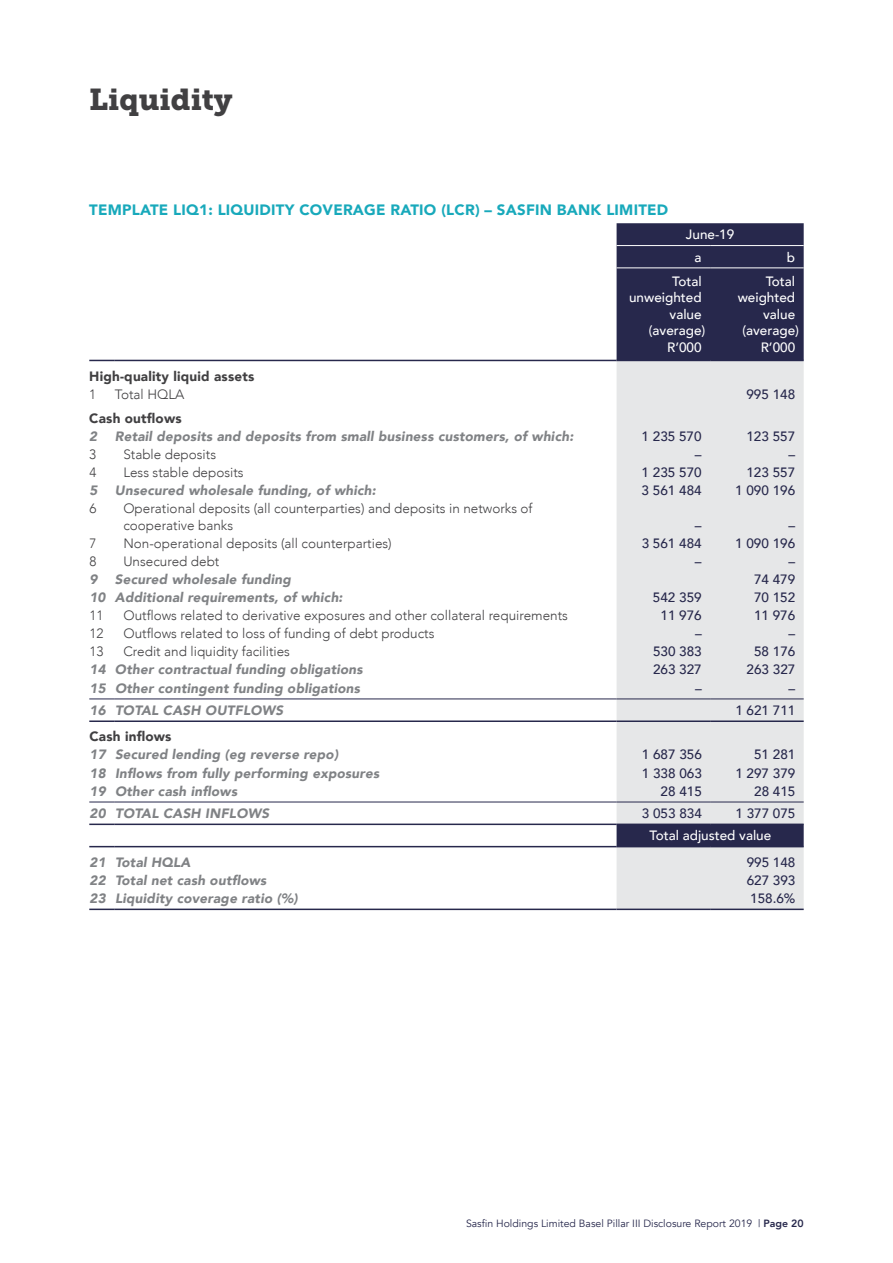
<style>
.page{position:relative;width:893px;height:1263px;background:#fff}
.page>*{position:absolute;margin:0;border:0;box-sizing:border-box;transform-origin:0 0}
.t1{font:30px "Museo Slab 900";color:#414042}
.t2{font:900 15px "Avenir";letter-spacing:.015em;color:#18a9bb}
.t3{font:italic 900 13.5px "Avenir";letter-spacing:.015em;color:#808285}
.t4{font:300 13.5px/16.5px "Avenir";color:#414042}
.t5{font:500 13.5px "Avenir";color:#27284c}
.t6{font:500 13.5px/16.5px "Avenir";color:#fff;text-align:right}
.t7{font:900 13.5px "Avenir";letter-spacing:.015em;color:#414042}
.t8{font:10.5px "Avenir";color:#27284c}
.s1{font-weight:800}
</style>
<div class="page">
<div style="left:617px;top:223px;width:187px;height:137px;background:#27284c"></div>
<div style="left:617px;top:361px;width:187px;height:547px;background:#e6e7e8"></div>
<svg style="left:89px;top:698px;width:26px;height:1px"></svg>
<hr style="left:115px;top:698px;width:502px;height:1px;background:#27284c">
<hr style="left:617px;top:698px;width:93px;height:1px;background:#27284c">
<hr style="left:710px;top:698px;width:94px;height:1px;background:#27284c">
<hr style="left:89px;top:720px;width:26px;height:2px;background:#27284c">
<hr style="left:115px;top:720px;width:502px;height:2px;background:#27284c">
<hr style="left:617px;top:720px;width:93px;height:2px;background:#27284c">
<hr style="left:710px;top:720px;width:94px;height:2px;background:#27284c">
<hr style="left:89px;top:823px;width:26px;height:2px;background:#27284c">
<hr style="left:115px;top:823px;width:502px;height:2px;background:#27284c">
<hr style="left:617px;top:823px;width:93px;height:2px;background:#27284c">
<hr style="left:710px;top:823px;width:94px;height:2px;background:#27284c">
<hr style="left:89px;top:908px;width:26px;height:2px;background:#27284c">
<hr style="left:115px;top:908px;width:502px;height:2px;background:#27284c">
<hr style="left:617px;top:908px;width:93px;height:2px;background:#27284c">
<hr style="left:710px;top:908px;width:94px;height:2px;background:#27284c">
<hr style="left:617px;top:267px;width:93px;height:1px;background:#fff">
<hr style="left:710px;top:267px;width:94px;height:1px;background:#fff">
<svg style="left:89px;top:360px;width:26px;height:1px"></svg>
<hr style="left:115px;top:360px;width:502px;height:1px;background:#27284c">
<hr style="left:617px;top:360px;width:93px;height:1px;background:#27284c">
<hr style="left:710px;top:360px;width:94px;height:1px;background:#27284c">
<svg style="left:89px;top:846px;width:26px;height:1px"></svg>
<hr style="left:115px;top:846px;width:502px;height:1px;background:#27284c">
<hr style="left:617px;top:846px;width:93px;height:1px;background:#27284c">
<hr style="left:710px;top:846px;width:94px;height:1px;background:#27284c">
<svg style="left:89px;top:802px;width:26px;height:1px"></svg>
<hr style="left:115px;top:802px;width:502px;height:1px;background:#27284c">
<hr style="left:617px;top:802px;width:93px;height:1px;background:#27284c">
<hr style="left:710px;top:802px;width:94px;height:1px;background:#27284c">
<hr style="left:617px;top:245px;width:93px;height:1px;background:#fff">
<hr style="left:710px;top:245px;width:94px;height:1px;background:#fff">
<h1 class="t1" style="left:89px;top:82px;width:145px">Liquidity</h1>
<p class="t2" style="left:89px;top:197px;width:580px">TEMPLATE LIQ1: LIQUIDITY COVERAGE RATIO (LCR) – SASFIN BANK LIMITED</p>
<p class="t6" style="left:695px;top:223px;width:41px;line-height:22.4px;text-align:left;text-indent:-9px">June-19 a</p>
<p class="t6" style="left:787px;top:248px;width:10px">b</p>
<p class="t6" style="left:629px;top:272px;width:78px">Total unweighted value (average)<br>R’000</p>
<p class="t6" style="left:738px;top:272px;width:63px">Total weighted value (average)<br>R’000</p>
<p class="t7" style="left:89px;top:364px;width:167px">High-quality liquid assets</p>
<p class="t4" style="left:89px;top:386px;width:9px">1</p>
<p class="t4" style="left:115px;top:386px;width:71px">Total HQLA</p>
<p class="t5" style="left:746px;top:382px;width:50px">995 148</p>
<p class="t7" style="left:89px;top:407px;width:94px">Cash outflows</p>
<p class="t3" style="left:89px;top:425px;width:9px">2</p>
<p class="t3" style="left:115px;top:425px;width:460px">Retail deposits and deposits from small business customers, of which:</p>
<p class="t5" style="left:642px;top:425px;width:62px">1 235 570</p>
<p class="t5" style="left:746px;top:425px;width:50px">123 557</p>
<p class="t4" style="left:89px;top:446px;width:9px">3</p>
<p class="t4" style="left:123px;top:446px;width:94px">Stable deposits</p>
<p class="t5" style="left:695px;top:443px;width:8px">–</p>
<p class="t5" style="left:788px;top:443px;width:8px">–</p>
<p class="t4" style="left:89px;top:464px;width:9px">4</p>
<p class="t4" style="left:123px;top:464px;width:122px">Less stable deposits</p>
<p class="t5" style="left:642px;top:461px;width:62px">1 235 570</p>
<p class="t5" style="left:746px;top:461px;width:50px">123 557</p>
<p class="t3" style="left:89px;top:479px;width:9px">5</p>
<p class="t3" style="left:115px;top:479px;width:262px">Unsecured wholesale funding, of which:</p>
<p class="t5" style="left:642px;top:479px;width:62px">3 561 484</p>
<p class="t5" style="left:735px;top:479px;width:62px">1 090 196</p>
<p class="t4" style="left:89px;top:500px;width:9px">6</p>
<p class="t4" style="left:123px;top:500px;width:411px">Operational deposits (all counterparties) and deposits in networks of cooperative banks</p>
<p class="t5" style="left:695px;top:514px;width:8px">–</p>
<p class="t5" style="left:788px;top:514px;width:8px">–</p>
<p class="t4" style="left:89px;top:535px;width:9px">7</p>
<p class="t4" style="left:123px;top:535px;width:270px">Non-operational deposits (all counterparties)</p>
<p class="t5" style="left:642px;top:532px;width:62px">3 561 484</p>
<p class="t5" style="left:735px;top:532px;width:62px">1 090 196</p>
<p class="t4" style="left:89px;top:553px;width:9px">8</p>
<p class="t4" style="left:123px;top:553px;width:98px">Unsecured debt</p>
<p class="t5" style="left:695px;top:550px;width:8px">–</p>
<p class="t5" style="left:788px;top:550px;width:8px">–</p>
<p class="t3" style="left:89px;top:568px;width:9px">9</p>
<p class="t3" style="left:115px;top:568px;width:178px">Secured wholesale funding</p>
<p class="t5" style="left:754px;top:568px;width:43px">74 479</p>
<p class="t3" style="left:89px;top:586px;width:255px">10 Additional requirements, of which:</p>
<p class="t5" style="left:653px;top:586px;width:50px">542 359</p>
<p class="t5" style="left:754px;top:586px;width:43px">70 152</p>
<p class="t4" style="left:89px;top:607px;width:16px">11</p>
<p class="t4" style="left:123px;top:607px;width:446px">Outflows related to derivative exposures and other collateral requirements</p>
<p class="t5" style="left:660px;top:604px;width:43px">11 976</p>
<p class="t5" style="left:754px;top:604px;width:43px">11 976</p>
<p class="t4" style="left:89px;top:625px;width:16px">12</p>
<p class="t4" style="left:123px;top:625px;width:312px">Outflows related to loss of funding of debt products</p>
<p class="t5" style="left:695px;top:622px;width:8px">–</p>
<p class="t5" style="left:789px;top:622px;width:8px">–</p>
<p class="t4" style="left:89px;top:643px;width:16px">13</p>
<p class="t4" style="left:123px;top:643px;width:168px">Credit and liquidity facilities</p>
<p class="t5" style="left:653px;top:640px;width:50px">530 383</p>
<p class="t5" style="left:754px;top:640px;width:43px">58 176</p>
<p class="t3" style="left:89px;top:659px;width:275px">14 Other contractual funding obligations</p>
<p class="t5" style="left:653px;top:658px;width:50px">263 327</p>
<p class="t5" style="left:747px;top:658px;width:50px">263 327</p>
<p class="t3" style="left:89px;top:677px;width:272px">15 Other contingent funding obligations</p>
<p class="t5" style="left:695px;top:676px;width:8px">–</p>
<p class="t5" style="left:789px;top:676px;width:8px">–</p>
<p class="t3" style="left:89px;top:699px;width:195px">16 TOTAL CASH OUTFLOWS</p>
<p class="t5" style="left:735px;top:698px;width:62px">1 621 711</p>
<p class="t7" style="left:90px;top:725px;width:84px">Cash inflows</p>
<p class="t3" style="left:90px;top:744px;width:250px">17 Secured lending (eg reverse repo)</p>
<p class="t5" style="left:642px;top:743px;width:62px">1 687 356</p>
<p class="t5" style="left:754px;top:743px;width:43px">51 281</p>
<p class="t3" style="left:90px;top:762px;width:291px">18 Inflows from fully performing exposures</p>
<p class="t5" style="left:642px;top:761px;width:62px">1 338 063</p>
<p class="t5" style="left:735px;top:761px;width:62px">1 297 379</p>
<p class="t3" style="left:90px;top:780px;width:149px">19 Other cash inflows</p>
<p class="t5" style="left:661px;top:779px;width:43px">28 415</p>
<p class="t5" style="left:754px;top:779px;width:43px">28 415</p>
<p class="t3" style="left:90px;top:802px;width:181px">20 TOTAL CASH INFLOWS</p>
<p class="t5" style="left:642px;top:801px;width:62px">3 053 834</p>
<p class="t5" style="left:735px;top:801px;width:62px">1 377 075</p>
<p class="t6" style="left:649px;top:826px;width:123px">Total adjusted value</p>
<p class="t3" style="left:90px;top:851px;width:103px">21 Total HQLA</p>
<p class="t5" style="left:747px;top:850px;width:50px">995 148</p>
<p class="t3" style="left:90px;top:869px;width:178px">22 Total net cash outflows</p>
<p class="t5" style="left:747px;top:868px;width:50px">627 393</p>
<p class="t3" style="left:90px;top:887px;width:210px">23 Liquidity coverage ratio (%)</p>
<p class="t5" style="left:750px;top:886px;width:47px">158.6%</p>
<p class="t8" style="left:466px;top:1217px;width:339px">Sasfin Holdings Limited Basel Pillar III Disclosure Report 2019 | <span class="s1">Page 20</span></p>
</div>
